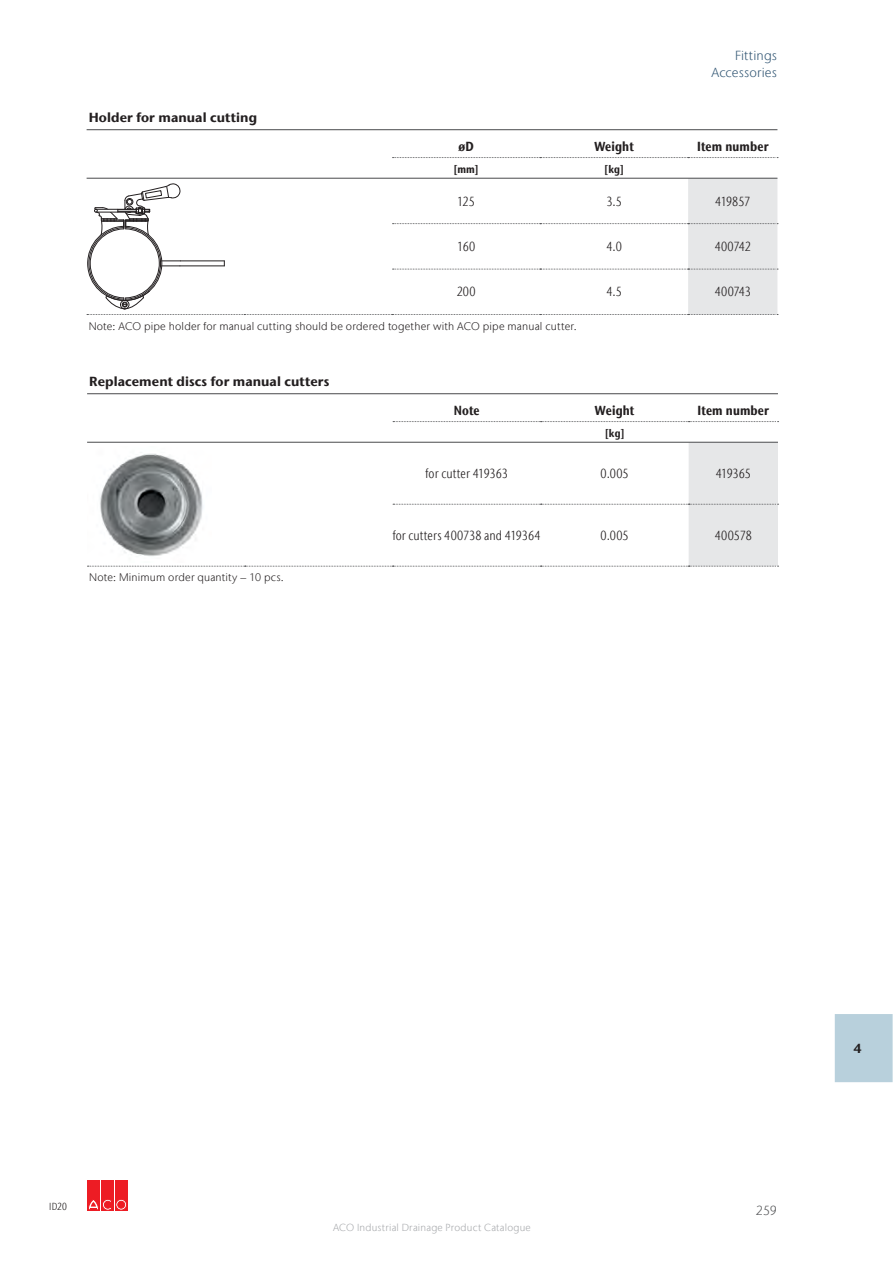
<style>
.page{position:relative;width:893px;height:1263px;background:#fff}
.page>*{position:absolute;margin:0;border:0;box-sizing:border-box;transform-origin:0 0}
.t1{font:300 condensed 13.05px "Stone Sans IIITC Com";color:#231f20}
.t2{font:700 13.05px "Stone Sans IIITC Com";letter-spacing:.005em;color:#231f20}
.t3{font:700 condensed 13.05px "Stone Sans IIITC Com";letter-spacing:.01em;color:#231f20}
.t4{font:300 13.05px/17.4px "Stone Sans IIITC Com";letter-spacing:.015em;color:#345875;text-align:right}
.t5{font:300 13.05px "Stone Sans IIITC Com";color:#58595b}
.t6{font:300 10.95px "Stone Sans IIITC Com";letter-spacing:.015em;color:#231f20}
.t7{font:700 condensed 10.95px "Stone Sans IIITC Com";color:#231f20}
.t8{font:300 10.2px "Stone Sans IIITC Com";letter-spacing:.02em;color:#a7a9ac}
.t9{font:300 condensed 10.2px "Stone Sans IIITC Com";color:#231f20}
</style>
<div class="page">
<div style="left:87px;top:1180px;width:13px;height:31px;background:#ed1c24"></div>
<div style="left:101px;top:1180px;width:13px;height:31px;background:#ed1c24"></div>
<svg style="left:88px;top:1199px;width:23px;height:11px"></svg>
<div style="left:115px;top:1180px;width:13px;height:31px;background:#ed1c24"></div>
<div style="left:116px;top:1199px;width:11px;height:11px;border:1px solid #ed1c24;border-radius:50%"></div>
<div style="left:118px;top:1201px;width:7px;height:7px;border:1px solid #ed1c24;border-radius:50%"></div>
<div style="left:835px;top:1014px;width:57px;height:68px;background:#b8d0dc"></div>
<hr style="left:87px;top:393px;width:691px;height:1px;background:#58595b">
<svg style="left:87px;top:442px;width:691px;height:125px"></svg>
<svg style="left:393px;top:421px;width:385px;height:1px"></svg>
<img style="left:87px;top:446px;width:125px;height:116px">
<hr style="left:87px;top:129px;width:690px;height:1px;background:#58595b">
<svg style="left:392px;top:157px;width:386px;height:1px"></svg>
<svg style="left:87px;top:178px;width:691px;height:137px"></svg>
<p class="t2" style="left:89px;top:109px;width:170px">Holder for manual cutting</p>
<p class="t4" style="left:711px;top:46px;width:67px">Fittings<br>Accessories</p>
<p class="t3" style="left:458px;top:138px;width:17px">øD</p>
<p class="t3" style="left:594px;top:138px;width:41px">Weight</p>
<p class="t3" style="left:697px;top:138px;width:73px">Item number</p>
<p class="t7" style="left:453px;top:162px;width:27px">[mm]</p>
<p class="t7" style="left:604px;top:162px;width:21px">[kg]</p>
<p class="t1" style="left:457px;top:192px;width:19px">125</p>
<p class="t1" style="left:606px;top:192px;width:17px">3.5</p>
<p class="t1" style="left:715px;top:192px;width:37px">419857</p>
<p class="t1" style="left:457px;top:238px;width:19px">160</p>
<p class="t1" style="left:606px;top:238px;width:17px">4.0</p>
<p class="t1" style="left:715px;top:238px;width:38px">400742</p>
<p class="t1" style="left:457px;top:283px;width:20px">200</p>
<p class="t1" style="left:606px;top:283px;width:17px">4.5</p>
<p class="t1" style="left:715px;top:283px;width:38px">400743</p>
<p class="t6" style="left:89px;top:319px;width:489px">Note: ACO pipe holder for manual cutting should be ordered together with ACO pipe manual cutter.</p>
<p class="t2" style="left:89px;top:373px;width:242px">Replacement discs for manual cutters</p>
<p class="t6" style="left:89px;top:570px;width:196px">Note: Minimum order quantity – 10 pcs.</p>
<p class="t3" style="left:454px;top:402px;width:27px">Note</p>
<p class="t3" style="left:595px;top:402px;width:41px">Weight</p>
<p class="t3" style="left:697px;top:402px;width:73px">Item number</p>
<p class="t7" style="left:605px;top:426px;width:21px">[kg]</p>
<p class="t1" style="left:425px;top:465px;width:84px">for cutter 419363</p>
<p class="t1" style="left:601px;top:465px;width:30px">0.005</p>
<p class="t1" style="left:716px;top:465px;width:37px">419365</p>
<p class="t1" style="left:393px;top:527px;width:149px">for cutters 400738 and 419364</p>
<p class="t1" style="left:600px;top:527px;width:30px">0.005</p>
<p class="t1" style="left:715px;top:527px;width:39px">400578</p>
<p class="t9" style="left:49px;top:1199px;width:19px">ID20</p>
<p class="t8" style="left:333px;top:1221px;width:199px">ACO Industrial Drainage Product Catalogue</p>
<p class="t5" style="left:756px;top:1202px;width:23px">259</p>
<p class="t2" style="left:853px;top:1040px;width:10px">4</p>
</div>
